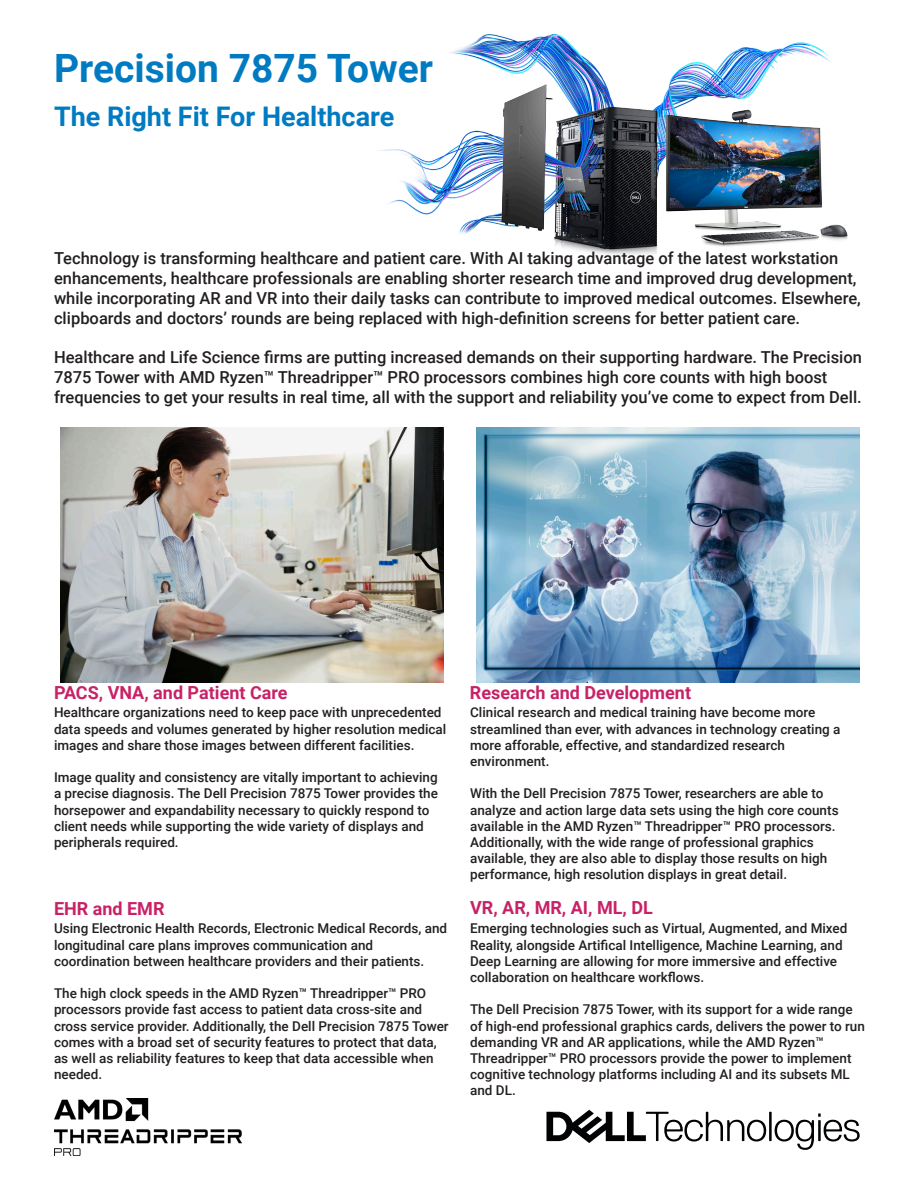
<style>
.page{position:relative;width:918px;height:1188px;background:#fff}
.page>*{position:absolute;margin:0;border:0;box-sizing:border-box;transform-origin:0 0}
.t1{font:700 39px "Roboto";color:#007bc2}
.t2{font:700 27px "Roboto";color:#007bc2}
.t3{font:700 18px "Roboto";color:#c82267}
.t4{font:500 16.5px/19.8px "Roboto";color:#231f20}
.t5{font:500 13.5px/16.2px "Roboto";color:#231f20}
</style>
<div class="page">
<img style="left:379px;top:33px;width:469px;height:222px">
<svg style="left:546px;top:1110px;width:314px;height:40px"></svg>
<img style="left:54px;top:1099px;width:188px;height:57px">
<img style="left:61px;top:428px;width:382px;height:254px">
<img style="left:477px;top:428px;width:382px;height:254px">
<p class="t1" style="left:54px;top:41px;width:381px">Precision 7875 Tower</p>
<p class="t2" style="left:54px;top:97px;width:342px">The Right Fit For Healthcare</p>
<p class="t4" style="left:54px;top:248px;width:808px">Technology is transforming healthcare and patient care. With AI taking advantage of the latest workstation enhancements, healthcare professionals are enabling shorter research time and improved drug development, while incorporating AR and VR into their daily tasks can contribute to improved medical outcomes. Elsewhere, clipboards and doctors’ rounds are being replaced with high-definition screens for better patient care.</p>
<p class="t4" style="left:54px;top:347px;width:810px">Healthcare and Life Science firms are putting increased demands on their supporting hardware. The Precision<br>7875 Tower with AMD Ryzen™ Threadripper™ PRO processors combines high core counts with high boost</p>
<p class="t4" style="left:54px;top:387px;width:809px">frequencies to get your results in real time, all with the support and reliability you’ve come to expect from Dell.</p>
<p class="t3" style="left:54px;top:680px;width:235px">PACS, VNA, and Patient Care</p>
<p class="t3" style="left:470px;top:680px;width:223px">Research and Development</p>
<p class="t5" style="left:54px;top:704px;width:394px">Healthcare organizations need to keep pace with unprecedented data speeds and volumes generated by higher resolution medical images and share those images between different facilities.</p>
<p class="t5" style="left:54px;top:769px;width:385px">Image quality and consistency are vitally important to achieving a precise diagnosis. The Dell Precision 7875 Tower provides the horsepower and expandability necessary to quickly respond to client needs while supporting the wide variety of displays and peripherals required.</p>
<p class="t5" style="left:470px;top:704px;width:372px">Clinical research and medical training have become more streamlined than ever, with advances in technology creating a more afforable, effective, and standardized research</p>
<p class="t5" style="left:470px;top:753px;width:81px">environment.</p>
<p class="t5" style="left:470px;top:785px;width:370px">With the Dell Precision 7875 Tower, researchers are able to analyze and action large data sets using the high core counts available in the AMD Ryzen™ Threadripper™ PRO processors.</p>
<p class="t5" style="left:470px;top:834px;width:345px">Additionally, with the wide range of professional graphics</p>
<p class="t5" style="left:470px;top:850px;width:359px">available, they are also able to display those results on high</p>
<p class="t5" style="left:470px;top:866px;width:319px">performance, high resolution displays in great detail.</p>
<p class="t3" style="left:54px;top:896px;width:112px">EHR and EMR</p>
<p class="t3" style="left:470px;top:895px;width:184px">VR, AR, MR, AI, ML, DL</p>
<p class="t5" style="left:470px;top:920px;width:379px">Emerging technologies such as Virtual, Augmented, and Mixed Reality, alongside Artifical Intelligence, Machine Learning, and Deep Learning are allowing for more immersive and effective collaboration on healthcare workflows.</p>
<p class="t5" style="left:470px;top:1001px;width:396px">The Dell Precision 7875 Tower, with its support for a wide range of high-end professional graphics cards, delivers the power to run demanding VR and AR applications, while the AMD Ryzen™ Threadripper™ PRO processors provide the power to implement cognitive technology platforms including AI and its subsets ML and DL.</p>
<p class="t5" style="left:54px;top:920px;width:395px">Using Electronic Health Records, Electronic Medical Records, and longitudinal care plans improves communication and</p>
<p class="t5" style="left:54px;top:952px;width:372px">coordination between healthcare providers and their patients.</p>
<p class="t5" style="left:54px;top:985px;width:396px">The high clock speeds in the AMD Ryzen™ Threadripper™ PRO processors provide fast access to patient data cross-site and cross service provider. Additionally, the Dell Precision 7875 Tower comes with a broad set of security features to protect that data, as well as reliability features to keep that data accessible when needed.</p>
</div>
